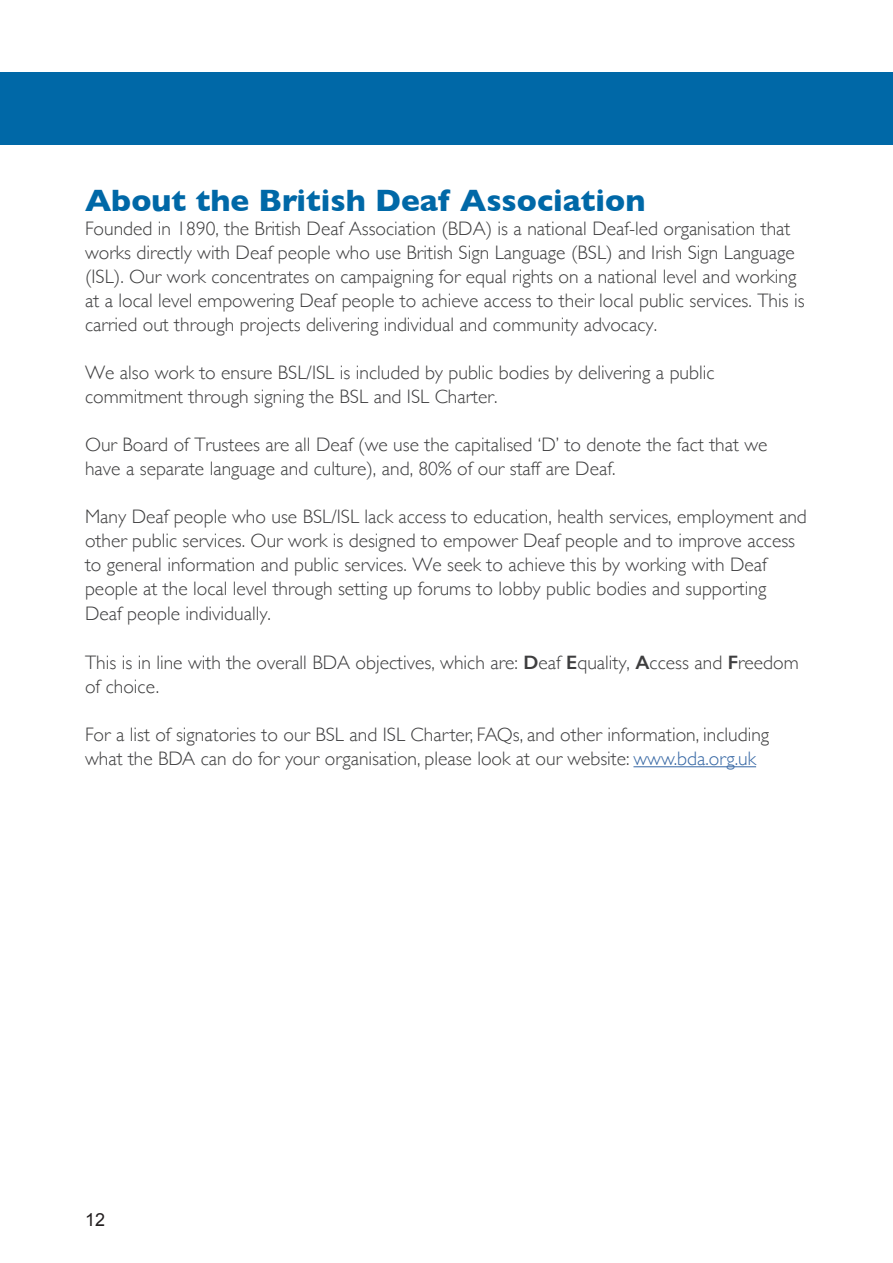
<style>
.page{position:relative;width:893px;height:1263px;background:#fff}
.page>*{position:absolute;margin:0;border:0;box-sizing:border-box;transform-origin:0 0}
.t1{font:700 31.5px "Gill Sans";color:#0068a7}
.t2{font:300 19.5px/24px "Gill Sans";color:#3e3e3f}
.t3{font:18px "Arial";color:#231f20}
.s1{font-weight:600}
.s2{color:#3667a4}
</style>
<div class="page">
<div style="left:0;top:72px;width:893px;height:73px;background:#0068a7"></div>
<hr style="left:633px;top:766px;width:123px;height:1px;background:#3667a4">
<h1 class="t1" style="left:85px;top:175px;width:562px">About the British Deaf Association</h1>
<p class="t2" style="left:85px;top:216px;width:721px">Founded in 1890, the British Deaf Association (BDA) is a national Deaf-led organisation that works directly with Deaf people who use British Sign Language (BSL) and Irish Sign Language (ISL). Our work concentrates on campaigning for equal rights on a national level and working at a local level empowering Deaf people to achieve access to their local public services. This is carried out through projects delivering individual and community advocacy.</p>
<p class="t2" style="left:85px;top:360px;width:631px">We also work to ensure BSL/ISL is included by public bodies by delivering a public commitment through signing the BSL and ISL Charter.</p>
<p class="t2" style="left:85px;top:432px;width:684px">Our Board of Trustees are all Deaf (we use the capitalised ‘D’ to denote the fact that we have a separate language and culture), and, 80% of our staff are Deaf.</p>
<p class="t2" style="left:85px;top:503px;width:723px">Many Deaf people who use BSL/ISL lack access to education, health services, employment and other public services. Our work is designed to empower Deaf people and to improve access to general information and public services. We seek to achieve this by working with Deaf people at the local level through setting up forums to lobby public bodies and supporting Deaf people individually.</p>
<p class="t2" style="left:85px;top:650px;width:715px">This is in line with the overall BDA objectives, which are: <span class="s1">D</span>eaf <span class="s1">E</span>quality, <span class="s1">A</span>ccess and <span class="s1">F</span>reedom of choice.</p>
<p class="t2" style="left:85px;top:722px;width:686px">For a list of signatories to our BSL and ISL Charter, FAQs, and other information, including what the BDA can do for your organisation, please look at our website: <span class="s2">www.bda.org.uk</span></p>
<p class="t3" style="left:85px;top:1208px;width:22px">12</p>
</div>
